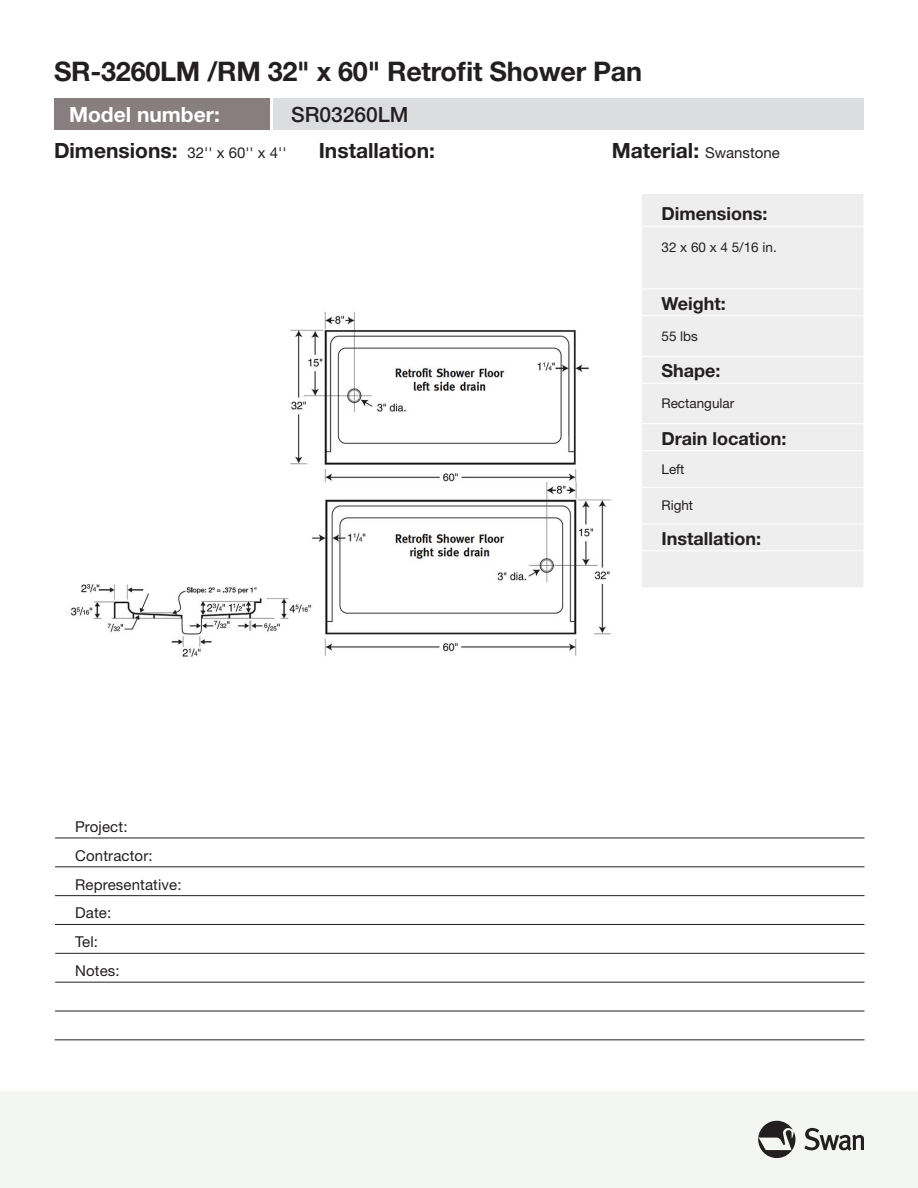
<style>
.page{position:relative;width:918px;height:1188px;background:#fff}
.page>*{position:absolute;margin:0;border:0;box-sizing:border-box;transform-origin:0 0}
.t1{font:700 27px "Helvetica Neue LT Std";letter-spacing:-.01em;color:#231f20}
.dimensions{font:700 21px "Helvetica Neue LT Std";color:#231f20}
.SKU_LBL_VAR{font:700 21px "Helvetica Neue LT Std";color:#fff}
.t2{font:500 21px "Helvetica Neue LT Std";color:#231f20}
.product-features-tit{font:700 18px "Helvetica Neue LT Std";color:#231f20}
.dimensions-2{font:15px "Helvetica Neue LT Std";color:#231f20}
.REPRESENTATIVE_LBL_V{font:15px "Helvetica Neue LT Std";letter-spacing:.01em;color:#231f20}
.CONTRACTOR_LBL_VAR{font:15px "Helvetica Neue LT Std";letter-spacing:.01em;color:#231f20}
.TEL_LBL_VAR{font:15px "Helvetica Neue LT Std";letter-spacing:.01em;color:#231f20}
.PROJECT_LBL_VAR{font:15px "Helvetica Neue LT Std";letter-spacing:.01em;color:#231f20}
.DATE_LBL_VAR{font:15px "Helvetica Neue LT Std";color:#231f20}
.product-features-tex{font:13.5px "Helvetica Neue LT Std";color:#231f20}
.s1{font-weight:700;font-size:21px}
.s2{font-weight:400;font-size:15px}
</style>
<div class="page">
<div style="left:0;top:1091px;width:918px;height:97px;background:#f3f6f3"></div>
<div style="left:273px;top:99px;width:591px;height:31px;background:#dcdddf"></div>
<div style="left:54px;top:99px;width:216px;height:31px;background:#887e80"></div>
<svg style="left:804px;top:1128px;width:60px;height:23px"></svg>
<svg style="left:758px;top:1121px;width:37px;height:37px"></svg>
<hr style="left:55px;top:838px;width:810px;height:1px;background:#231f20">
<hr style="left:55px;top:867px;width:810px;height:1px;background:#231f20">
<hr style="left:55px;top:895px;width:810px;height:1px;background:#231f20">
<hr style="left:55px;top:924px;width:810px;height:1px;background:#231f20">
<hr style="left:55px;top:1011px;width:810px;height:1px;background:#231f20">
<hr style="left:55px;top:1040px;width:810px;height:1px;background:#231f20">
<hr style="left:55px;top:953px;width:810px;height:1px;background:#231f20">
<hr style="left:55px;top:982px;width:810px;height:1px;background:#231f20">
<svg style="left:55px;top:837px;width:1px;height:203px"></svg>
<img style="left:70px;top:311px;width:541px;height:346px">
<div style="left:642px;top:194px;width:222px;height:393px;background:#eeeeef"></div>
<hr style="left:641px;top:226px;width:223px;height:1px;background:#fff">
<hr style="left:641px;top:289px;width:223px;height:1px;background:#fff">
<hr style="left:641px;top:315px;width:223px;height:1px;background:#fff">
<hr style="left:641px;top:356px;width:223px;height:1px;background:#fff">
<hr style="left:641px;top:383px;width:223px;height:1px;background:#fff">
<hr style="left:641px;top:423px;width:223px;height:1px;background:#fff">
<hr style="left:641px;top:450px;width:223px;height:1px;background:#fff">
<hr style="left:641px;top:487px;width:223px;height:1px;background:#fff">
<hr style="left:641px;top:524px;width:223px;height:1px;background:#fff">
<hr style="left:641px;top:550px;width:223px;height:1px;background:#fff">
<h1 class="t1" style="left:54px;top:54px;width:590px">SR-3260LM /RM 32" x 60" Retrofit Shower Pan</h1>
<p class="SKU_LBL_VAR" style="left:69px;top:101px;width:152px">Model number:</p>
<p class="t2" style="left:291px;top:102px;width:119px">SR03260LM</p>
<p class="dimensions-2" style="left:54px;top:144px;width:234px"><span class="s1">Dimensions:</span> 32'' x 60'' x 4''</p>
<p class="dimensions" style="left:319px;top:138px;width:118px">Installation:</p>
<p class="dimensions" style="left:612px;top:138px;width:169px">Material: <span class="s2">Swanstone</span></p>
<p class="product-features-tit" style="left:662px;top:203px;width:107px">Dimensions:</p>
<p class="product-features-tex" style="left:661px;top:239px;width:117px">32 x 60 x 4 5/16 in.</p>
<p class="PROJECT_LBL_VAR" style="left:75px;top:818px;width:54px">Project:</p>
<p class="CONTRACTOR_LBL_VAR" style="left:75px;top:847px;width:79px">Contractor:</p>
<p class="REPRESENTATIVE_LBL_V" style="left:75px;top:875px;width:108px">Representative:</p>
<p class="DATE_LBL_VAR" style="left:75px;top:904px;width:38px">Date:</p>
<p class="TEL_LBL_VAR" style="left:75px;top:933px;width:24px">Tel:</p>
<p class="TEL_LBL_VAR" style="left:75px;top:962px;width:46px">Notes:</p>
<p class="product-features-tit" style="left:662px;top:292px;width:66px">Weight:</p>
<p class="product-features-tex" style="left:661px;top:328px;width:38px">55 lbs</p>
<p class="product-features-tit" style="left:662px;top:360px;width:61px">Shape:</p>
<p class="product-features-tex" style="left:661px;top:395px;width:74px">Rectangular</p>
<p class="product-features-tit" style="left:662px;top:427px;width:126px">Drain location:</p>
<p class="product-features-tex" style="left:661px;top:461px;width:25px">Left</p>
<p class="product-features-tex" style="left:661px;top:498px;width:33px">Right</p>
<p class="product-features-tit" style="left:662px;top:527px;width:101px">Installation:</p>
</div>
